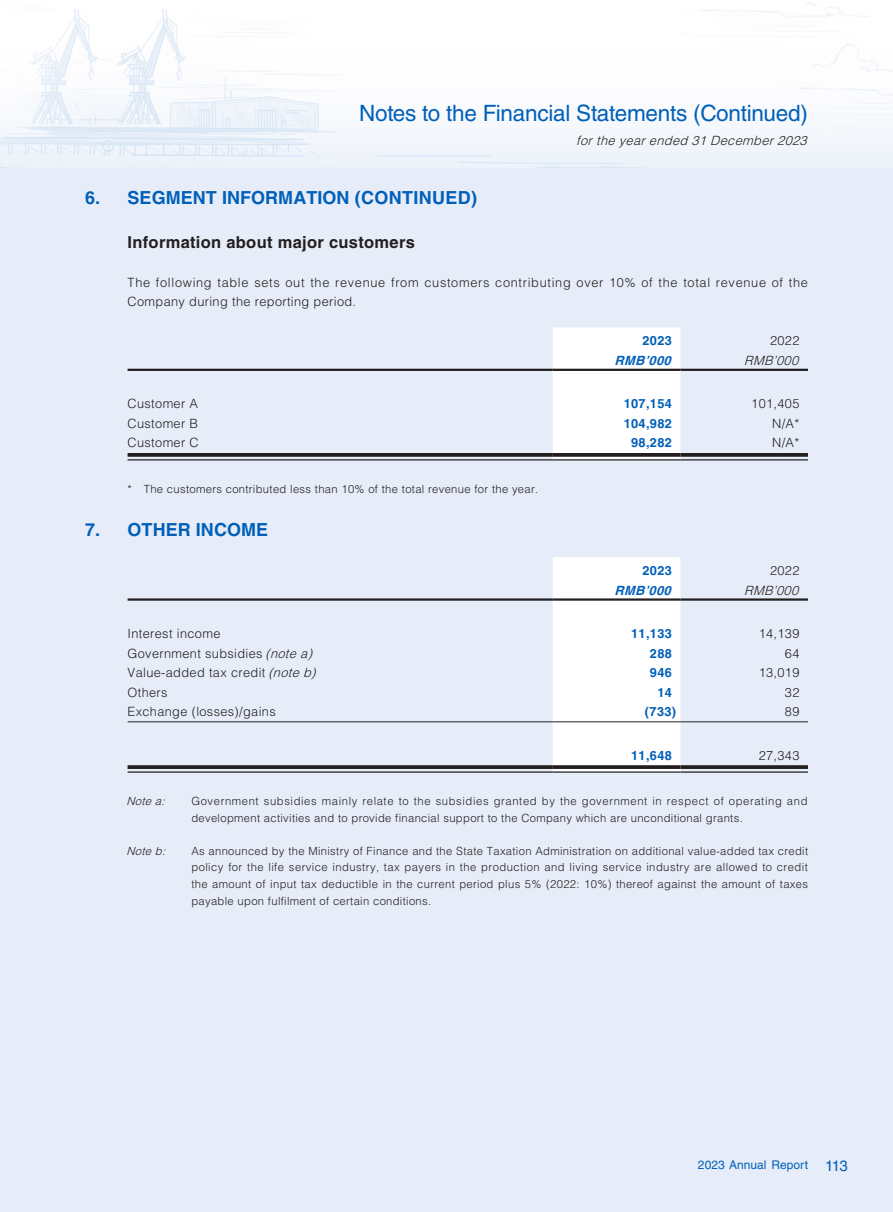
<style>
.page{position:relative;width:893px;height:1212px;background:#fff}
.page>*{position:absolute;margin:0;border:0;box-sizing:border-box;transform-origin:0 0}
.t1{font:22.5px "Helvetica LT Std";letter-spacing:-.01em;color:#005fb9}
.t2{font:700 18px "Helvetica LT Std";letter-spacing:.005em;color:#005fb9}
.t3{font:700 16.5px "Helvetica LT Std";letter-spacing:.02em;color:#231f20}
.t4{font:300 12.75px "Helvetica LT Std";letter-spacing:.03em;color:#231f20}
.t5{font:300 12.75px/19.5px "Helvetica LT Std";letter-spacing:.055em;color:#231f20}
.t6{font:700 12.75px "Helvetica LT Std";letter-spacing:.03em;color:#005fb9}
.t7{font:italic 300 12.75px "Helvetica LT Std";color:#231f20}
.t8{font:italic 700 12.75px "Helvetica LT Std";color:#005fb9}
.t9{font:12px "Helvetica LT Std";letter-spacing:.005em;color:#005fb9}
.t10{font:300 11.25px/16.5px "Helvetica LT Std";letter-spacing:.03em;color:#231f20}
.t11{font:italic 300 11.25px "Helvetica LT Std";color:#231f20}
.s1{font-style:italic}
.s2{font-size:15px}
</style>
<div class="page">
<img style="left:0;top:3px;width:893px;height:165px">
<div style="left:0;top:168px;width:893px;height:1044px;background:#e7edf8"></div>
<div style="left:553px;top:327px;width:127px;height:132px;background:#fff"></div>
<hr style="left:128px;top:369px;width:425px;height:2px;background:#231f20">
<hr style="left:553px;top:369px;width:127px;height:2px;background:#231f20">
<hr style="left:680px;top:369px;width:128px;height:2px;background:#231f20">
<svg style="left:128px;top:453px;width:425px;height:4px;background:#2e2b2c"></svg>
<hr style="left:128px;top:459px;width:425px;height:1px;background:#231f20">
<svg style="left:553px;top:453px;width:127px;height:4px"></svg>
<hr style="left:553px;top:459px;width:127px;height:1px;background:#231f20">
<svg style="left:680px;top:453px;width:128px;height:4px"></svg>
<hr style="left:680px;top:459px;width:128px;height:1px;background:#231f20">
<div style="left:553px;top:557px;width:127px;height:214px;background:#fff"></div>
<hr style="left:128px;top:598px;width:425px;height:3px;background:#231f20">
<hr style="left:553px;top:598px;width:127px;height:3px;background:#231f20">
<hr style="left:680px;top:598px;width:128px;height:3px;background:#231f20">
<hr style="left:128px;top:721px;width:425px;height:1px;background:#231f20">
<hr style="left:553px;top:721px;width:127px;height:1px;background:#231f20">
<hr style="left:680px;top:721px;width:128px;height:1px;background:#231f20">
<svg style="left:128px;top:765px;width:425px;height:4px;background:#2e2b2c"></svg>
<hr style="left:128px;top:771px;width:425px;height:2px;background:#231f20">
<svg style="left:553px;top:765px;width:127px;height:4px"></svg>
<hr style="left:553px;top:771px;width:127px;height:2px;background:#231f20">
<svg style="left:680px;top:765px;width:128px;height:4px"></svg>
<hr style="left:680px;top:771px;width:128px;height:2px;background:#231f20">
<h1 class="t1" style="left:359px;top:100px;width:450px">Notes to the Financial Statements (Continued)</h1>
<p class="t7" style="left:576px;top:133px;width:236px">forthe yearended 31 December2023</p>
<h2 class="t2" style="left:85px;top:187px;width:394px">6. SEGMENT INFORMATION (CONTINUED)</h2>
<h3 class="t3" style="left:128px;top:232px;width:289px">Information about major customers</h3>
<p class="t5" style="left:128px;top:272px;width:682px">The following table sets out the revenue from customers contributing over 10% of the total revenue of the<br>Company during the reporting period.</p>
<p class="t6" style="left:642px;top:333px;width:31px">2023</p>
<p class="t4" style="left:770px;top:333px;width:31px">2022</p>
<p class="t8" style="left:615px;top:352px;width:62px">RMB’000</p>
<p class="t7" style="left:744px;top:352px;width:60px">RMB’000</p>
<p class="t4" style="left:128px;top:396px;width:72px">Customer A</p>
<p class="t6" style="left:624px;top:396px;width:50px">107,154</p>
<p class="t4" style="left:751px;top:396px;width:50px">101,405</p>
<p class="t4" style="left:128px;top:415px;width:72px">Customer B</p>
<p class="t6" style="left:624px;top:416px;width:50px">104,982</p>
<p class="t4" style="left:772px;top:415px;width:29px">N/A*</p>
<p class="t4" style="left:128px;top:435px;width:73px">Customer C</p>
<p class="t6" style="left:631px;top:435px;width:42px">98,282</p>
<p class="t4" style="left:772px;top:435px;width:29px">N/A*</p>
<p class="t10" style="left:128px;top:481px;width:412px">* The customers contributed less than 10% of the total revenue for the year.</p>
<h2 class="t2" style="left:85px;top:519px;width:185px">7. OTHER INCOME</h2>
<p class="t6" style="left:642px;top:563px;width:31px">2023</p>
<p class="t4" style="left:770px;top:562px;width:31px">2022</p>
<p class="t8" style="left:615px;top:582px;width:62px">RMB’000</p>
<p class="t7" style="left:744px;top:582px;width:60px">RMB’000</p>
<p class="t4" style="left:128px;top:625px;width:94px">Interest income</p>
<p class="t6" style="left:631px;top:626px;width:42px">11,133</p>
<p class="t4" style="left:759px;top:625px;width:42px">14,139</p>
<p class="t4" style="left:128px;top:645px;width:190px">Government subsidies <span class="s1">(note a)</span></p>
<p class="t6" style="left:650px;top:645px;width:23px">288</p>
<p class="t4" style="left:785px;top:645px;width:16px">64</p>
<p class="t4" style="left:128px;top:664px;width:194px">Value-added tax credit <span class="s1">(note b)</span></p>
<p class="t6" style="left:650px;top:665px;width:23px">946</p>
<p class="t4" style="left:759px;top:664px;width:42px">13,019</p>
<p class="t4" style="left:128px;top:684px;width:42px">Others</p>
<p class="t6" style="left:657px;top:684px;width:16px">14</p>
<p class="t4" style="left:785px;top:684px;width:16px">32</p>
<p class="t4" style="left:128px;top:703px;width:150px">Exchange (losses)/gains</p>
<p class="t6" style="left:645px;top:704px;width:33px">(733)</p>
<p class="t4" style="left:785px;top:703px;width:16px">89</p>
<p class="t6" style="left:631px;top:747px;width:42px">11,648</p>
<p class="t4" style="left:759px;top:747px;width:42px">27,343</p>
<p class="t11" style="left:126px;top:794px;width:43px">Note a:</p>
<p class="t10" style="left:191px;top:793px;width:618px">Government subsidies mainly relate to the subsidies granted by the government in respect of operating and development activities and to provide financial support to the Company which are unconditional grants.</p>
<p class="t11" style="left:126px;top:844px;width:44px">Note b:</p>
<p class="t10" style="left:191px;top:843px;width:618px;text-align:justify">As announced by the Ministry of Finance and the State Taxation Administration on additional value-added tax credit policy for the life service industry, tax payers in the production and living service industry are allowed to credit the amount of input tax deductible in the current period plus 5% (2022: 10%) thereof against the amount of taxes payable upon fulfilment of certain conditions.</p>
<p class="t9" style="left:698px;top:1158px;width:151px">2023 Annual Report <span class="s2">113</span></p>
</div>
